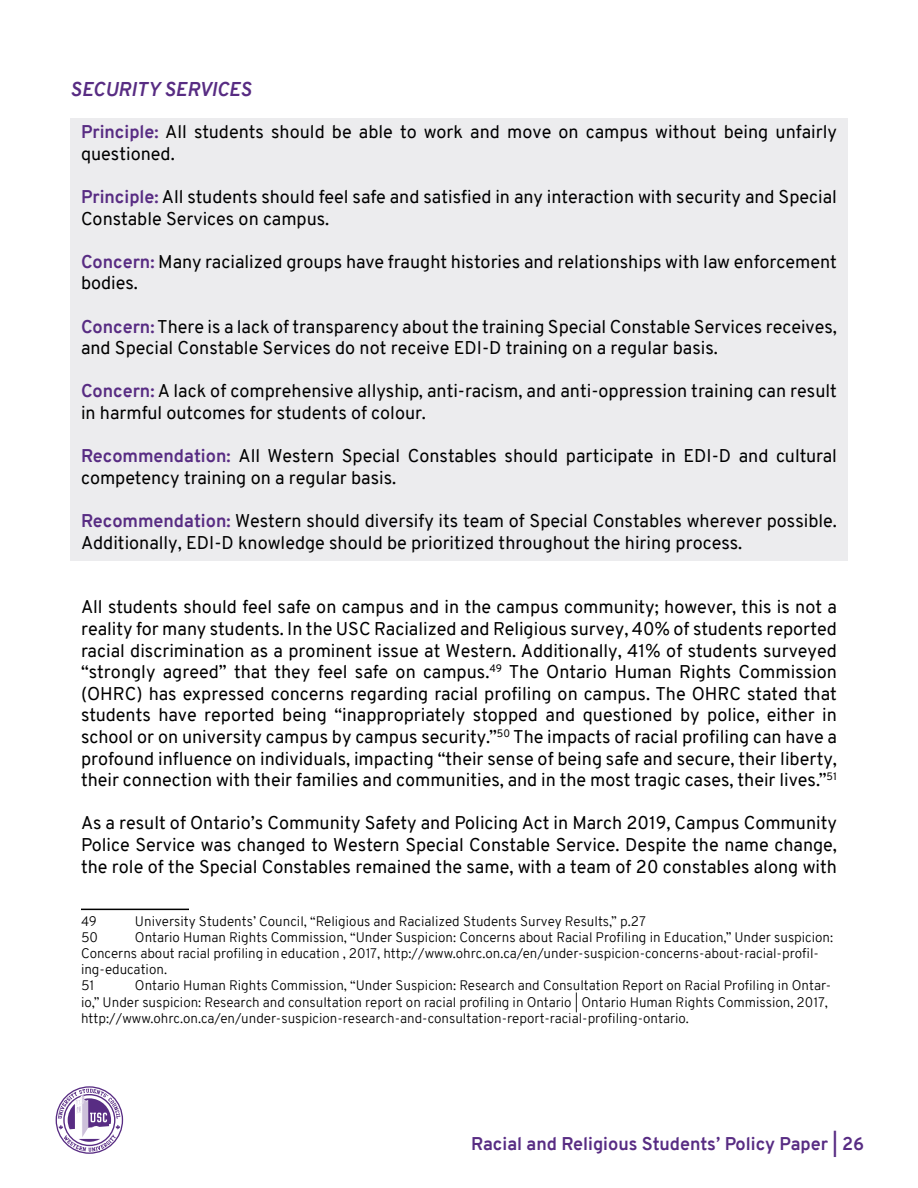
<style>
.page{position:relative;width:918px;height:1188px;background:#fff}
.page>*{position:absolute;margin:0;border:0;box-sizing:border-box;transform-origin:0 0}
.t1{font:italic 700 19.5px "Overpass";letter-spacing:.01em;color:#582c83}
.t2{font:18px/21.6px "Overpass";color:#000}
.t3{font:700 18px "Overpass";color:#582c83}
.Footnote{font:300 13.5px/16.2px "Overpass";color:#000}
.s1{font-weight:700;color:#582c83}
</style>
<div class="page">
<div style="left:70px;top:118px;width:778px;height:443px;background:#ececee"></div>
<hr style="left:81px;top:909px;width:108px;height:1px;background:#000">
<svg style="left:56px;top:1086px;width:67px;height:68px"></svg>
<p class="t1" style="left:70px;top:75px;width:183px">SECURITY SERVICES</p>
<p class="t2" style="left:81px;top:121px;width:757px"><span class="s1">Principle:</span> All students should be able to work and move on campus without being unfairly questioned.</p>
<p class="t2" style="left:81px;top:186px;width:758px"><span class="s1">Principle:</span> All students should feel safe and satisfied in any interaction with security and Special<br>Constable Services on campus.</p>
<p class="t2" style="left:81px;top:251px;width:757px"><span class="s1">Concern:</span> Many racialized groups have fraught histories and relationships with law enforcement bodies.</p>
<p class="t2" style="left:81px;top:316px;width:758px"><span class="s1">Concern:</span> There is a lack of transparency about the training Special Constable Services receives, and Special Constable Services do not receive EDI-D training on a regular basis.</p>
<p class="t2" style="left:81px;top:380px;width:757px"><span class="s1">Concern:</span> A lack of comprehensive allyship, anti-racism, and anti-oppression training can result in harmful outcomes for students of colour.</p>
<p class="t2" style="left:81px;top:445px;width:758px"><span class="s1">Recommendation:</span> All Western Special Constables should participate in EDI-D and cultural competency training on a regular basis.</p>
<p class="t2" style="left:81px;top:510px;width:757px"><span class="s1">Recommendation:</span> Western should diversify its team of Special Constables wherever possible.<br>Additionally, EDI-D knowledge should be prioritized throughout the hiring process.</p>
<p class="t2" style="left:81px;top:596px;width:758px;text-align:justify">All students should feel safe on campus and in the campus community; however, this is not a reality for many students. In the USC Racialized and Religious survey, 40% of students reported racial discrimination as a prominent issue at Western. Additionally, 41% of students surveyed “strongly agreed” that they feel safe on campus.<sup>49</sup> The Ontario Human Rights Commission (OHRC) has expressed concerns regarding racial profiling on campus. The OHRC stated that students have reported being “inappropriately stopped and questioned by police, either in school or on university campus by campus security.”<sup>50</sup> The impacts of racial profiling can have a profound influence on individuals, impacting “their sense of being safe and secure, their liberty, their connection with their families and communities, and in the most tragic cases, their lives.”<sup>51</sup></p>
<p class="t2" style="left:81px;top:812px;width:758px;text-align:justify">As a result of Ontario’s Community Safety and Policing Act in March 2019, Campus Community Police Service was changed to Western Special Constable Service. Despite the name change, the role of the Special Constables remained the same, with a team of 20 constables along with</p>
<p class="Footnote" style="left:81px;top:913px;width:17px">49</p>
<p class="Footnote" style="left:135px;top:913px;width:512px">University Students’ Council, “Religious and Racialized Students Survey Results,” p.27</p>
<p class="Footnote" style="left:81px;top:929px;width:19px">50</p>
<p class="Footnote" style="left:81px;top:929px;width:754px;text-indent:54px">Ontario Human Rights Commission, “Under Suspicion: Concerns about Racial Profiling in Education,” Under suspicion:<br>Concerns about racial profiling in education , 2017, http://www.ohrc.on.ca/en/under-suspicion-concerns-about-racial-profil&shy;ing-education.</p>
<p class="Footnote" style="left:81px;top:978px;width:15px">51</p>
<p class="Footnote" style="left:81px;top:978px;width:752px;text-indent:54px">Ontario Human Rights Commission, “Under Suspicion: Research and Consultation Report on Racial Profiling in Ontar&shy;io,” Under suspicion: Research and consultation report on racial profiling in Ontario | Ontario Human Rights Commission, 2017, http://www.ohrc.on.ca/en/under-suspicion-research-and-consultation-report-racial-profiling-ontario.</p>
<p class="t3" style="left:471px;top:1130px;width:394px">Racial and Religious Students’ Policy Paper | 26</p>
</div>
